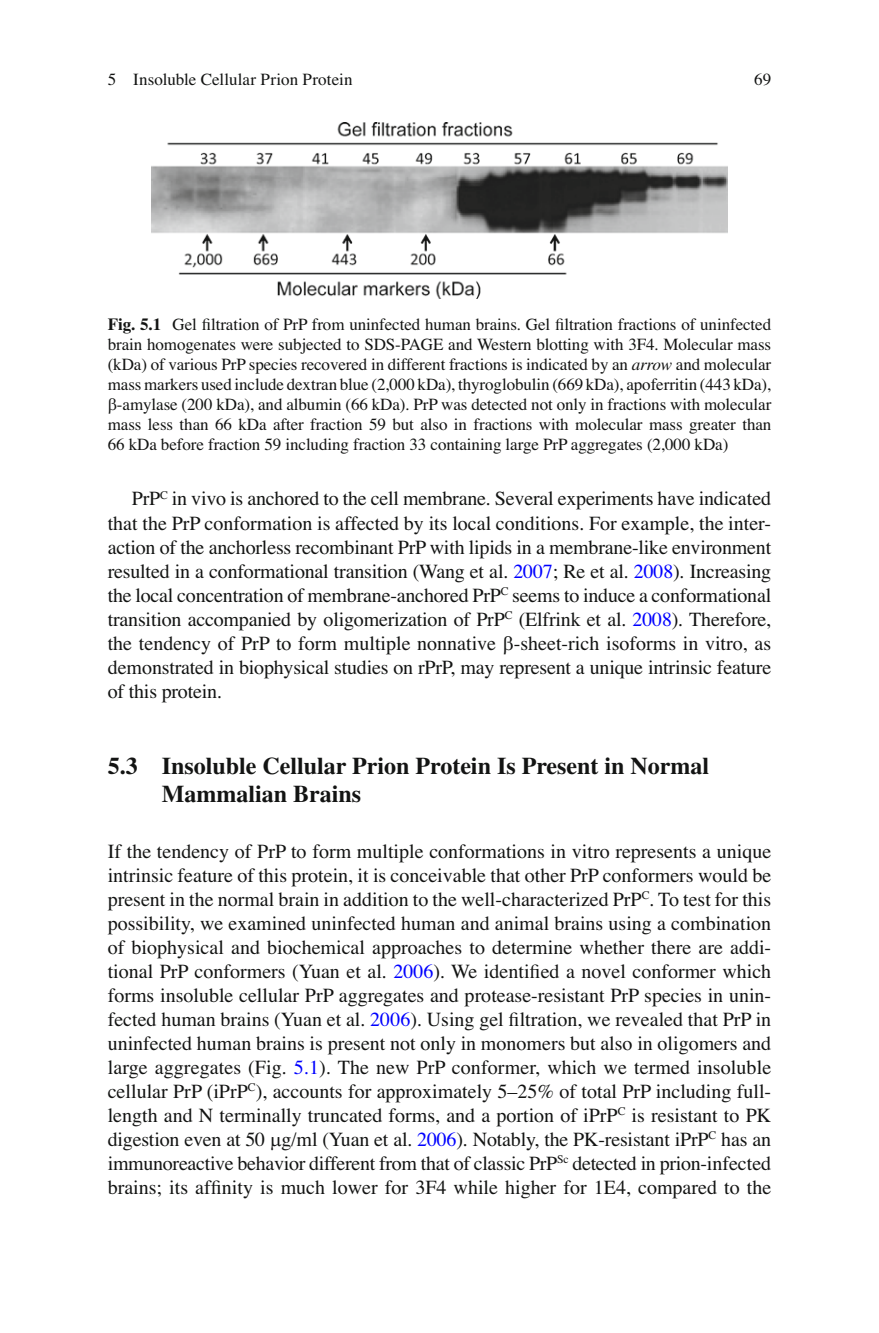
<style>
.page{position:relative;width:879px;height:1333px;background:#fff}
.page>*{position:absolute;margin:0;border:0;box-sizing:border-box;transform-origin:0 0}
.t1{font:700 24px/28px "Times";color:#131413}
.t2{font:20px/24px "Times";letter-spacing:-.005em;color:#131413;text-align:justify}
.t3{font:17px "Times";letter-spacing:-.005em;color:#131413}
.s1{font-weight:700}
.s2{font-style:italic}
.s3{color:#00f}
</style>
<div class="page">
<img style="left:151px;top:122px;width:576px;height:176px">
<p class="t3" style="left:108px;top:73px;width:246px">5 Insoluble Cellular Prion Protein</p>
<p class="t3" style="left:754px;top:73px;width:18px">69</p>
<p class="t3" style="left:108px;top:318px;width:665px"><span class="s1">Fig. 5.1</span> Gel fi ltration of PrP from uninfected human brains. Gel fi ltration fractions of uninfected</p>
<p class="t3" style="left:108px;top:338px;width:665px">brain homogenates were subjected to SDS-PAGE and Western blotting with 3F4. Molecular mass</p>
<p class="t3" style="left:108px;top:358px;width:665px">(kDa) of various PrP species recovered in different fractions is indicated by an <span class="s2">arrow</span> and molecular</p>
<p class="t3" style="left:108px;top:378px;width:665px">mass markers used include dextran blue (2,000 kDa), thyroglobulin (669 kDa), apoferritin (443 kDa),</p>
<p class="t3" style="left:117px;top:398px;width:656px">-amylase (200 kDa), and albumin (66 kDa). PrP was detected not only in fractions with molecular</p>
<p class="t3" style="left:108px;top:418px;width:665px">mass less than 66 kDa after fraction 59 but also in fractions with molecular mass greater than</p>
<p class="t3" style="left:108px;top:438px;width:622px">66 kDa before fraction 59 including fraction 33 containing large PrP aggregates (2,000 kDa)</p>
<p class="t2" style="left:108px;top:488px;width:665px;text-indent:24px">PrP <sup>C</sup> in vivo is anchored to the cell membrane. Several experiments have indicated that the PrP conformation is affected by its local conditions. For example, the inter&shy;action of the anchorless recombinant PrP with lipids in a membrane-like environment resulted in a conformational transition (Wang et al. <span class="s3">2007</span> ; Re et al. <span class="s3">2008</span> ) . Increasing the local concentration of membrane-anchored PrP <sup>C</sup> seems to induce a conformational transition accompanied by oligomerization of PrP <sup>C</sup> (Elfrink et al. <span class="s3">2008</span> ) . Therefore, the tendency of PrP to form multiple nonnative -sheet-rich isoforms in vitro, as demonstrated in biophysical studies on rPrP, may represent a unique intrinsic feature of this protein.</p>
<p class="t1" style="left:162px;top:753px;width:549px;text-indent:-54px">5.3 Insoluble Cellular Prion Protein Is Present in Normal<br>Mammalian Brains</p>
<p class="t2" style="left:108px;top:840px;width:665px">If the tendency of PrP to form multiple conformations in vitro represents a unique intrinsic feature of this protein, it is conceivable that other PrP conformers would be present in the normal brain in addition to the well-characterized PrP <sup>C</sup> . To test for this possibility, we examined uninfected human and animal brains using a combination of biophysical and biochemical approaches to determine whether there are addi&shy;tional PrP conformers (Yuan et al. <span class="s3">2006</span> ) . We identi fi ed a novel conformer which forms insoluble cellular PrP aggregates and protease-resistant PrP species in unin&shy;fected human brains (Yuan et al. <span class="s3">2006</span> ) . Using gel fi ltration, we revealed that PrP in uninfected human brains is present not only in monomers but also in oligomers and large aggregates (Fig. <span class="s3">5.1</span> ). The new PrP conformer, which we termed insoluble cellular PrP (iPrP <sup>C</sup> ), accounts for approximately 5–25% of total PrP including full&shy;length and N terminally truncated forms, and a portion of iPrP <sup>C</sup> is resistant to PK digestion even at 50 g/ml (Yuan et al. <span class="s3">2006</span> ) . Notably, the PK-resistant iPrP <sup>C</sup> has an immunoreactive behavior different from that of classic PrP <sup>Sc</sup> detected in prion-infected brains; its af fi nity is much lower for 3F4 while higher for 1E4, compared to the</p>
</div>
